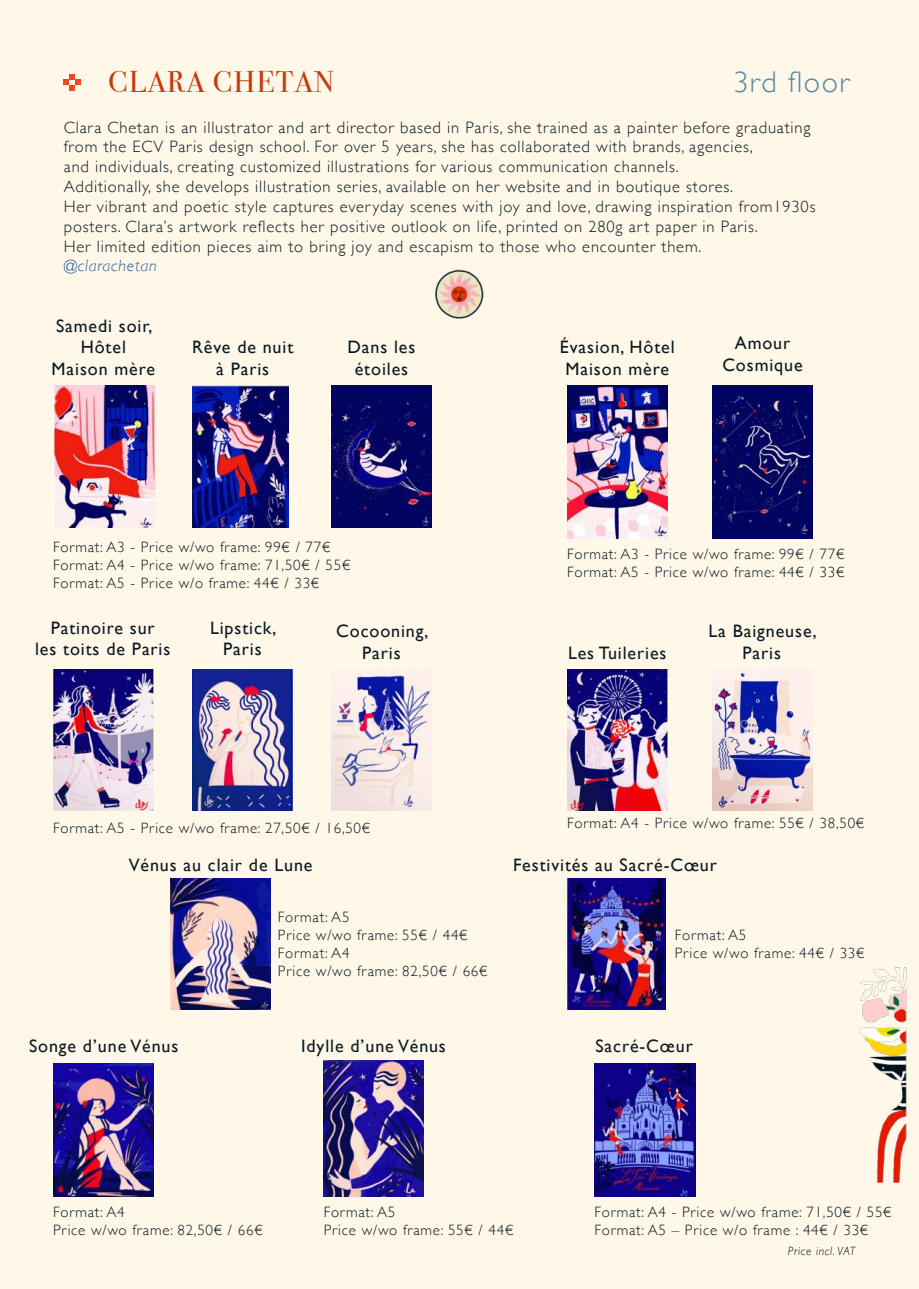
<style>
.page{position:relative;width:919px;height:1289px;background:#fff}
.page>*{position:absolute;margin:0;border:0;box-sizing:border-box;transform-origin:0 0}
.t1{font:30px "Bodoni Svty Two ITCTT";letter-spacing:.05em;color:#c43a0f}
.t2{font:300 30px "Gill Sans";letter-spacing:.05em;color:#5289a8}
.t3{font:18px/21.6px "Gill Sans";letter-spacing:.05em;color:#091b25;text-align:center}
.t4{font:300 16.5px/19.8px "Gill Sans";letter-spacing:.05em;color:#091b25}
.t5{font:italic 300 16.5px "Gill Sans";letter-spacing:.05em;color:#255fa0}
.t6{font:300 15px/18px "Gill Sans";letter-spacing:.05em;color:#091b25}
.t7{font:italic 300 12px "Gill Sans";letter-spacing:.05em;color:#091b25}
</style>
<div class="page">
<div style="left:0;top:0;width:918px;height:1288px;background:#fff7e7"></div>
<svg style="left:63px;top:74px;width:18px;height:17px"></svg>
<img style="left:435px;top:269px;width:49px;height:50px">
<img style="left:53px;top:386px;width:102px;height:141px">
<img style="left:193px;top:386px;width:95px;height:141px">
<img style="left:712px;top:386px;width:100px;height:152px">
<img style="left:331px;top:386px;width:100px;height:141px">
<img style="left:567px;top:386px;width:100px;height:152px">
<img style="left:53px;top:669px;width:100px;height:141px">
<img style="left:331px;top:669px;width:100px;height:141px">
<img style="left:192px;top:669px;width:100px;height:141px">
<img style="left:53px;top:1063px;width:101px;height:133px">
<img style="left:323px;top:1060px;width:100px;height:136px">
<img style="left:712px;top:669px;width:100px;height:141px">
<img style="left:567px;top:669px;width:100px;height:141px">
<img style="left:170px;top:878px;width:101px;height:131px">
<img style="left:567px;top:878px;width:98px;height:131px">
<img style="left:859px;top:967px;width:48px;height:216px">
<img style="left:594px;top:1063px;width:101px;height:133px">
<h1 class="t1" style="left:108px;top:57px;width:227px">CLARA CHETAN</h1>
<p class="t4" style="left:64px;top:117px;width:753px">Clara Chetan is an illustrator and art director based in Paris, she trained as a painter before graduating from the ECV Paris design school. For over 5 years, she has collaborated with brands, agencies,<br>and individuals, creating customized illustrations for various communication channels.<br>Additionally, she develops illustration series, available on her website and in boutique stores.<br>Her vibrant and poetic style captures everyday scenes with joy and love, drawing inspiration from1930s posters. Clara’s artwork reflects her positive outlook on life, printed on 280g art paper in Paris.<br>Her limited edition pieces aim to bring joy and escapism to those who encounter them.</p>
<p class="t5" style="left:64px;top:256px;width:94px">@clarachetan</p>
<h1 class="t2" style="left:733px;top:58px;width:117px">3rd floor</h1>
<p class="t3" style="left:52px;top:314px;width:105px">Samedi soir,<br>Hôtel<br>Maison mère</p>
<p class="t3" style="left:192px;top:336px;width:103px">Rêve de nuit à Paris</p>
<p class="t3" style="left:347px;top:336px;width:69px">Dans les étoiles</p>
<p class="t3" style="left:560px;top:336px;width:116px">Évasion, Hôtel<br>Maison mère</p>
<p class="t3" style="left:722px;top:332px;width:82px">Amour<br>Cosmique</p>
<p class="t6" style="left:53px;top:537px;width:299px">Format: A3 - Price w/wo frame: 99€ / 77€<br>Format: A4 - Price w/wo frame: 71,50€ / 55€<br>Format: A5 - Price w/o frame: 44€ / 33€</p>
<p class="t6" style="left:567px;top:544px;width:279px">Format: A3 - Price w/wo frame: 99€ / 77€<br>Format: A5 - Price w/wo frame: 44€ / 33€</p>
<p class="t3" style="left:35px;top:616px;width:137px">Patinoire sur<br>les toits de Paris</p>
<p class="t3" style="left:210px;top:616px;width:68px">Lipstick,<br>Paris</p>
<p class="t3" style="left:336px;top:620px;width:94px">Cocooning,<br>Paris</p>
<p class="t3" style="left:708px;top:620px;width:110px">La Baigneuse,<br>Paris</p>
<p class="t3" style="left:568px;top:642px;width:100px">Les Tuileries</p>
<p class="t6" style="left:53px;top:818px;width:318px">Format: A5 - Price w/wo frame: 27,50€ / 16,50€</p>
<p class="t6" style="left:567px;top:813px;width:299px">Format: A4 - Price w/wo frame: 55€ / 38,50€</p>
<p class="t3" style="left:129px;top:853px;width:185px">Vénus au clair de Lune</p>
<p class="t3" style="left:513px;top:853px;width:205px">Festivités au Sacré-Cœur</p>
<p class="t6" style="left:278px;top:907px;width:211px">Format: A5<br>Price w/wo frame: 55€ / 44€<br>Format: A4<br>Price w/wo frame: 82,50€ / 66€</p>
<p class="t6" style="left:674px;top:925px;width:191px">Format: A5<br>Price w/wo frame: 44€ / 33€</p>
<p class="t3" style="left:29px;top:1034px;width:151px">Songe d’une Vénus</p>
<p class="t3" style="left:301px;top:1034px;width:146px">Idylle d’une Vénus</p>
<p class="t3" style="left:595px;top:1034px;width:99px">Sacré-Cœur</p>
<p class="t6" style="left:53px;top:1202px;width:211px">Format: A4<br>Price w/wo frame: 82,50€ / 66€</p>
<p class="t6" style="left:324px;top:1202px;width:191px">Format: A5<br>Price w/wo frame: 55€ / 44€</p>
<p class="t6" style="left:594px;top:1202px;width:299px">Format: A4 - Price w/wo frame: 71,50€ / 55€<br>Format: A5 – Price w/o frame : 44€ / 33€</p>
<p class="t7" style="left:787px;top:1243px;width:69px">Price incl. VAT</p>
</div>
